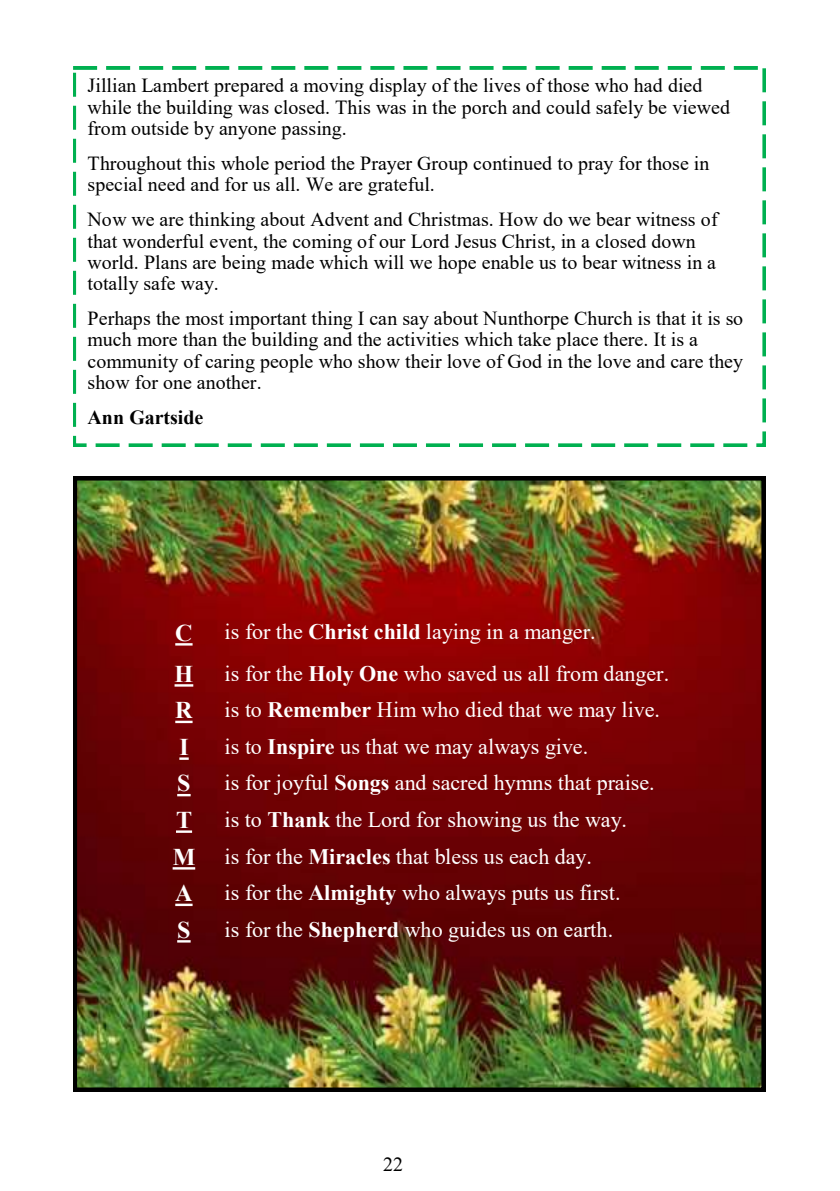
<style>
.page{position:relative;width:840px;height:1191px;background:#fff}
.page>*{position:absolute;margin:0;border:0;box-sizing:border-box;transform-origin:0 0}
.t1{font:700 24px "Times New Roman";color:#fff}
.t2{font:22.2px "Times New Roman";color:#fff}
.t3{font:22px "Times New Roman";color:#fff}
.t4{font:20px/21.2px "Times New Roman";color:#000}
.t5{font:700 20px "Times New Roman";color:#000}
.s1{font-weight:700}
.s2{font-weight:700;font-size:24px}
</style>
<div class="page">
<img style="left:73px;top:476px;width:692px;height:615px">
<svg style="left:73px;top:67px;width:692px;height:379px"></svg>
<svg style="left:175px;top:643px;width:17px;height:2px"></svg>
<svg style="left:174px;top:684px;width:19px;height:2px"></svg>
<hr style="left:175px;top:720px;width:17px;height:3px;background:#fff">
<svg style="left:179px;top:757px;width:10px;height:3px"></svg>
<svg style="left:177px;top:794px;width:13px;height:2px"></svg>
<hr style="left:176px;top:830px;width:16px;height:3px;background:#fff">
<hr style="left:172px;top:867px;width:23px;height:2px;background:#fff">
<hr style="left:175px;top:903px;width:17px;height:3px;background:#fff">
<svg style="left:177px;top:940px;width:13px;height:2px"></svg>
<p class="t4" style="left:87px;top:77px;width:643px">Jillian Lambert prepared a moving display of the lives of those who had died while the building was closed. This was in the porch and could safely be viewed from outside by anyone passing.</p>
<p class="t4" style="left:87px;top:155px;width:623px">Throughout this whole period the Prayer Group continued to pray for those in special need and for us all. We are grateful.</p>
<p class="t4" style="left:87px;top:211px;width:631px">Now we are thinking about Advent and Christmas. How do we bear witness of that wonderful event, the coming of our Lord Jesus Christ, in a closed down world. Plans are being made which will we hope enable us to bear witness in a totally safe way.</p>
<p class="t4" style="left:87px;top:310px;width:656px">Perhaps the most important thing I can say about Nunthorpe Church is that it is so much more than the building and the activities which take place there. It is a community of caring people who show their love of God in the love and care they show for one another.</p>
<p class="t5" style="left:87px;top:410px;width:117px">Ann Gartside</p>
<p class="t1" style="left:175px;top:624px;width:19px">C</p>
<p class="t3" style="left:224px;top:624px;width:372px">is for the <span class="s1">Christ child</span> laying in a manger.</p>
<p class="t1" style="left:174px;top:665px;width:20px">H</p>
<p class="t3" style="left:224px;top:665px;width:446px">is for the <span class="s1">Holy One</span> who saved us all from danger.</p>
<p class="t1" style="left:175px;top:702px;width:19px">R</p>
<p class="t3" style="left:224px;top:702px;width:437px">is to <span class="s1">Remember</span> Him who died that we may live.</p>
<p class="t1" style="left:179px;top:738px;width:11px">I</p>
<p class="t3" style="left:224px;top:738px;width:365px">is to <span class="s1">Inspire</span> us that we may always give.</p>
<p class="t1" style="left:177px;top:775px;width:15px">S</p>
<p class="t3" style="left:224px;top:775px;width:431px">is for joyful <span class="s1">Songs</span> and sacred hymns that praise.</p>
<p class="t1" style="left:176px;top:811px;width:18px">T</p>
<p class="t2" style="left:224px;top:811px;width:404px">is to <span class="s1">Thank</span> the Lord for showing us the way.</p>
<p class="t3" style="left:172px;top:848px;width:420px"><span class="s2">M</span> is for the <span class="s1">Miracles</span> that bless us each day.</p>
<p class="t1" style="left:175px;top:885px;width:19px">A</p>
<p class="t3" style="left:224px;top:884px;width:397px">is for the <span class="s1">Almighty</span> who always puts us first.</p>
<p class="t1" style="left:177px;top:921px;width:15px">S</p>
<p class="t3" style="left:224px;top:921px;width:390px">is for the <span class="s1">Shepherd</span> who guides us on earth.</p>
<p class="t4" style="left:383px;top:1155px;width:21px">22</p>
</div>
